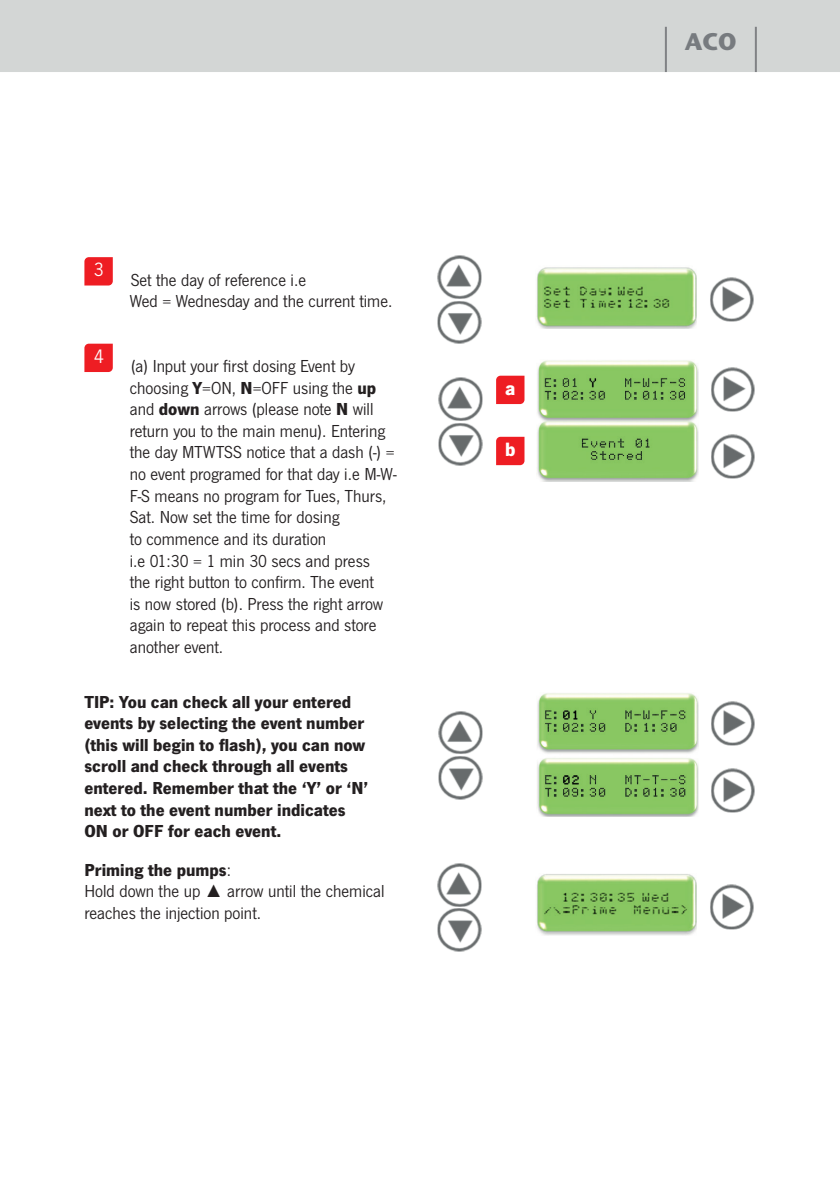
<style>
.page{position:relative;width:840px;height:1191px;background:#fff}
.page>*{position:absolute;margin:0;border:0;box-sizing:border-box;transform-origin:0 0}
.t1{font:700 24px "Stone Sans ITC Pro";color:#777b7f}
.t2{font:20px "News Gothic TOT";color:#fff}
.t3{font:700 20px "News Gothic TOT";color:#fff}
.t4{font:18px/21.6px "News Gothic TOT";color:#231f20}
.t5{font:700 18px/21.6px "News Gothic TOT";color:#231f20}
.s1{font-weight:700}
.s2{font-family:"Arial"}
</style>
<div class="page">
<svg style="left:84px;top:257px;width:29px;height:28px"></svg>
<svg style="left:84px;top:344px;width:29px;height:28px"></svg>
<img style="left:536px;top:267px;width:160px;height:62px">
<img style="left:437px;top:255px;width:45px;height:89px">
<img style="left:710px;top:277px;width:43px;height:45px">
<img style="left:536px;top:874px;width:160px;height:61px">
<img style="left:437px;top:863px;width:45px;height:89px">
<img style="left:710px;top:884px;width:43px;height:46px">
<svg style="left:496px;top:376px;width:28px;height:28px"></svg>
<svg style="left:496px;top:437px;width:28px;height:28px"></svg>
<img style="left:537px;top:360px;width:161px;height:121px">
<img style="left:438px;top:377px;width:45px;height:89px">
<img style="left:711px;top:367px;width:44px;height:45px">
<img style="left:711px;top:434px;width:44px;height:45px">
<img style="left:537px;top:693px;width:161px;height:123px">
<img style="left:438px;top:711px;width:45px;height:89px">
<img style="left:711px;top:701px;width:44px;height:45px">
<img style="left:711px;top:768px;width:44px;height:45px">
<div style="left:0;top:0;width:839px;height:72px;background:#d3d6d5"></div>
<hr style="left:664px;top:27px;width:2px;height:45px;background:#808285">
<hr style="left:754px;top:27px;width:2px;height:45px;background:#808285">
<p class="t2" style="left:94px;top:259px;width:11px">3</p>
<p class="t2" style="left:94px;top:345px;width:11px">4</p>
<p class="t4" style="left:130px;top:269px;width:264px">Set the day of reference i.e<br>Wed = Wednesday and the current time.</p>
<p class="t4" style="left:130px;top:355px;width:268px">(a) Input your first dosing Event by choosing <span class="s1">Y</span>=ON, <span class="s1">N</span>=OFF using the <span class="s1">up </span>and <span class="s1">down</span> arrows (please note <span class="s1">N</span> will return you to the main menu). Entering the day MTWTSS notice that a dash (-) = no event programed for that day i.e M-W-F-S means no program for Tues, Thurs, Sat. Now set the time for dosing<br>to commence and its duration<br>i.e 01:30 = 1 min 30 secs and press<br>the right button to confirm. The event<br>is now stored (b). Press the right arrow again to repeat this process and store another event.</p>
<p class="t5" style="left:84px;top:690px;width:285px">TIP: You can check all your entered events by selecting the event number (this will begin to flash), you can now scroll and check through all events entered. Remember that the ‘Y’ or ‘N’ next to the event number indicates ON or OFF for each event.</p>
<p class="t4" style="left:84px;top:859px;width:301px"><span class="s1">Priming the pumps</span>:<br>Hold down the up <span class="s2">▲</span> arrow until the chemical reaches the injection point.</p>
<p class="t3" style="left:505px;top:376px;width:12px">a</p>
<p class="t3" style="left:505px;top:437px;width:12px">b</p>
<h1 class="t1" style="left:684px;top:26px;width:53px">ACO</h1>
</div>
